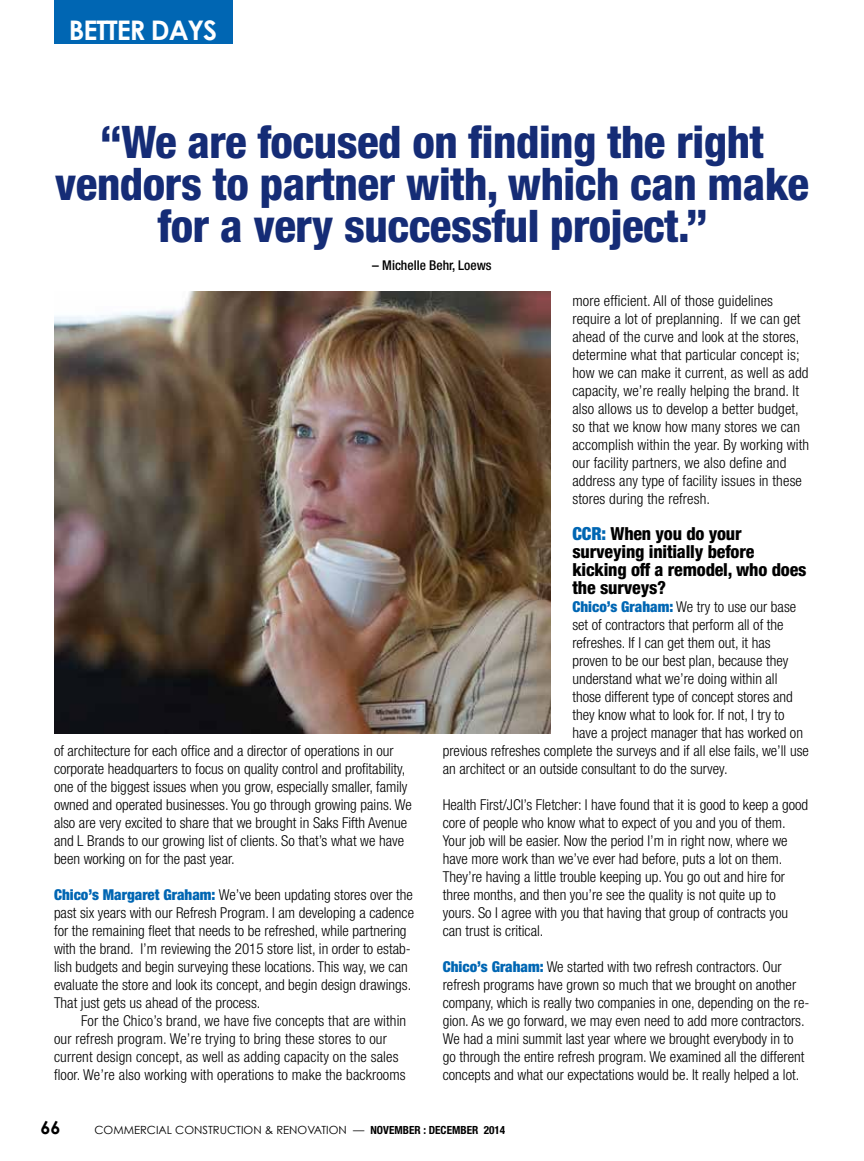
<style>
.page{position:relative;width:864px;height:1161px;background:#fff}
.page>*{position:absolute;margin:0;border:0;box-sizing:border-box;transform-origin:0 0}
.t1{font:800 condensed 45px/42px "Helvetica Neue";letter-spacing:-.01em;color:#152c76;text-align:center}
.t2{font:700 27px "Century Gothic";letter-spacing:-.04em;color:#fff}
.t3{font:800 condensed 18px/18px "Helvetica Neue";letter-spacing:-.01em;color:#000}
.t4{font:700 18px "Century Gothic";color:#000}
.t5{font:300 condensed 15px/18px "Helvetica Neue";color:#000}
.t6{font:500 condensed 13.5px "Helvetica Neue";color:#000}
.t7{font:11.25px "Century Gothic";color:#000}
.s1{font-weight:900;color:#0066b3}
.s2{font-family:"Helvetica Neue";font-weight:700;font-stretch:condensed}
</style>
<div class="page">
<div style="left:54px;top:0;width:178px;height:44px;background:#0066b3"></div>
<img style="left:54px;top:291px;width:497px;height:442px">
<h2 class="t2" style="left:69px;top:13px;width:150px">BETTER DAYS</h2>
<h1 class="t1" style="left:55px;top:120px;width:756px">“We are focused on finding the right vendors to partner with, which can make for a very successful project.”</h1>
<p class="t6" style="left:372px;top:257px;width:121px">– Michelle Behr, Loews</p>
<p class="t5" style="left:54px;top:742px;width:359px">of architecture for each office and a director of operations in our corporate headquarters to focus on quality control and profitability, one of the biggest issues when you grow, especially smaller, family owned and operated businesses. You go through growing pains. We also are very excited to share that we brought in Saks Fifth Avenue and L Brands to our growing list of clients. So that’s what we have been working on for the past year.</p>
<p class="t5" style="left:54px;top:886px;width:362px"><span class="s1">Chico’s Margaret Graham:</span> We’ve been updating stores over the past six years with our Refresh Program. I am developing a cadence for the remaining fleet that needs to be refreshed, while partnering with the brand. I’m reviewing the 2015 store list, in order to estab&shy;lish budgets and begin surveying these locations. This way, we can evaluate the store and look its concept, and begin design drawings.<br>That just gets us ahead of the process.</p>
<p class="t5" style="left:54px;top:1012px;width:354px;text-indent:27px">For the Chico’s brand, we have five concepts that are within our refresh program. We’re trying to bring these stores to our current design concept, as well as adding capacity on the sales floor. We’re also working with operations to make the backrooms</p>
<p class="t5" style="left:572px;top:292px;width:238px">more efficient. All of those guidelines require a lot of preplanning. If we can get ahead of the curve and look at the stores, determine what that particular concept is; how we can make it current, as well as add capacity, we’re really helping the brand. It also allows us to develop a better budget, so that we know how many stores we can accomplish within the year. By working with our facility partners, we also define and address any type of facility issues in these stores during the refresh.</p>
<p class="t3" style="left:572px;top:524px;width:236px"><span class="s1">CCR:</span> When you do your surveying initially before kicking off a remodel, who does the surveys?</p>
<p class="t5" style="left:572px;top:598px;width:225px"><span class="s1">Chico’s Graham:</span> We try to use our base</p>
<p class="t5" style="left:572px;top:616px;width:213px">set of contractors that perform all of the</p>
<p class="t5" style="left:572px;top:634px;width:200px">refreshes. If I can get them out, it has</p>
<p class="t5" style="left:572px;top:652px;width:218px">proven to be our best plan, because they</p>
<p class="t5" style="left:572px;top:670px;width:207px">understand what we’re doing within all</p>
<p class="t5" style="left:572px;top:688px;width:222px">those different type of concept stores and</p>
<p class="t5" style="left:572px;top:706px;width:214px">they know what to look for. If not, I try to</p>
<p class="t5" style="left:572px;top:724px;width:232px">have a project manager that has worked on</p>
<p class="t5" style="left:443px;top:742px;width:368px">previous refreshes complete the surveys and if all else fails, we’ll use</p>
<p class="t5" style="left:443px;top:760px;width:286px">an architect or an outside consultant to do the survey.</p>
<p class="t5" style="left:443px;top:796px;width:367px">Health First/JCI’s Fletcher: I have found that it is good to keep a good core of people who know what to expect of you and you of them.<br>Your job will be easier. Now the period I’m in right now, where we have more work than we’ve ever had before, puts a lot on them.<br>They’re having a little trouble keeping up. You go out and hire for three months, and then you’re see the quality is not quite up to yours. So I agree with you that having that group of contracts you can trust is critical.</p>
<p class="t5" style="left:443px;top:958px;width:368px"><span class="s1">Chico’s Graham:</span> We started with two refresh contractors. Our refresh programs have grown so much that we brought on another company, which is really two companies in one, depending on the re&shy;gion. As we go forward, we may even need to add more contractors.<br>We had a mini summit last year where we brought everybody in to go through the entire refresh program. We examined all the different concepts and what our expectations would be. It really helped a lot.</p>
<p class="t4" style="left:40px;top:1116px;width:22px">66</p>
<p class="t7" style="left:94px;top:1123px;width:412px">COMMERCIAL CONSTRUCTION &amp; RENOVATION — <span class="s2">NOVEMBER : DECEMBER 2014</span></p>
</div>
